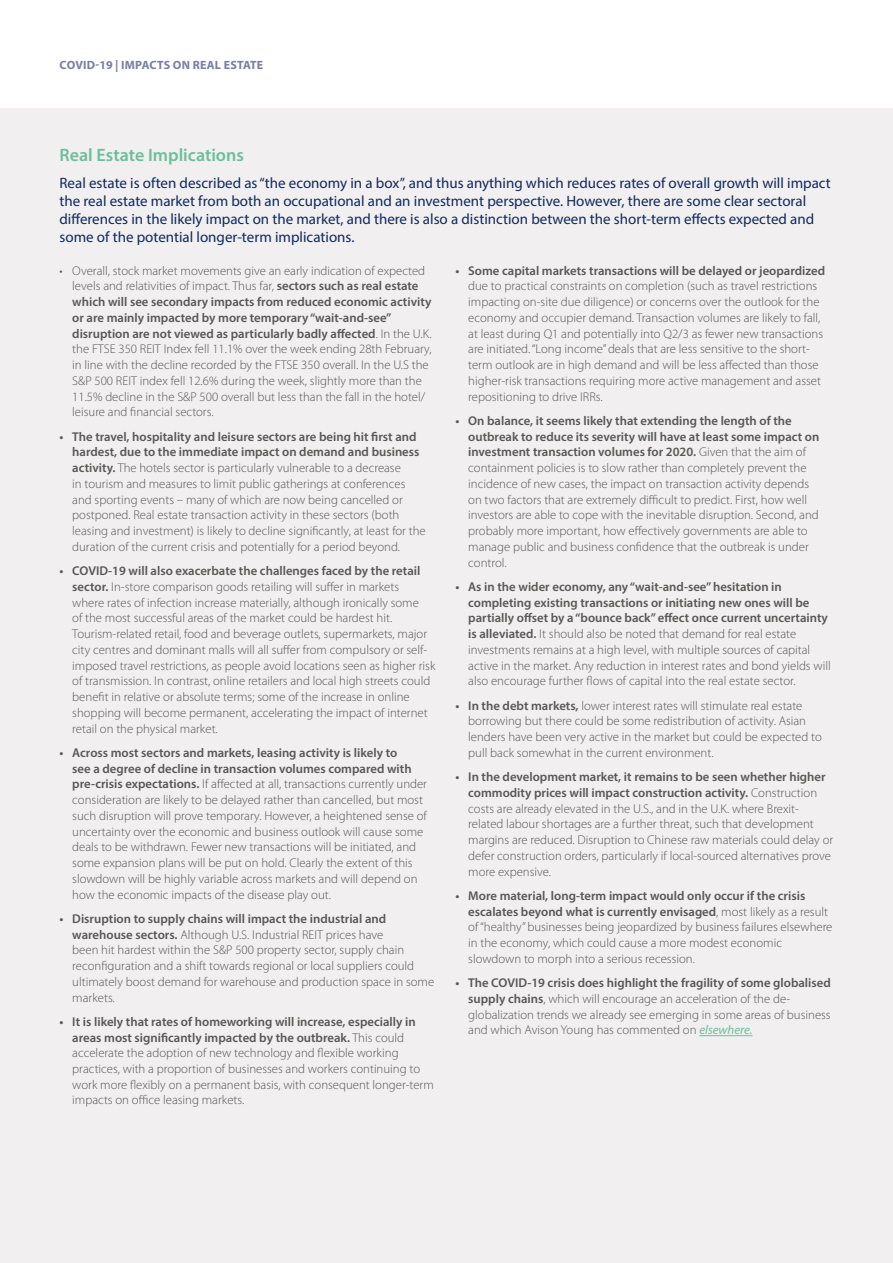
<style>
.page{position:relative;width:893px;height:1263px;background:#fff}
.page>*{position:absolute;margin:0;border:0;box-sizing:border-box;transform-origin:0 0}
.t1{font:600 18px "Myriad Pro";color:#6cbe9d}
.t2{font:15px/18px "Myriad Pro";color:#112a5d}
.t3{font:300 12.75px/15.8px "Myriad Pro";color:#575756}
.t4{font:600 12.75px "Myriad Pro";color:#575756}
.t5{font:700 12px "Myriad Pro";letter-spacing:.02em;color:#797ea5}
.s1{font-weight:600}
.s2{font-weight:400;font-style:italic;color:#6cbe9d}
</style>
<div class="page">
<div style="left:0;top:108px;width:893px;height:1155px;background:#f1efef"></div>
<hr style="left:699px;top:1035px;width:53px;height:1px;background:#6cbe9d">
<p class="t5" style="left:60px;top:57px;width:205px">COVID-19 | IMPACTS ON REAL ESTATE</p>
<h1 class="t1" style="left:60px;top:144px;width:186px">Real Estate Implications</h1>
<p class="t2" style="left:60px;top:173px;width:773px">Real estate is often described as “the economy in a box”, and thus anything which reduces rates of overall growth will impact the real estate market from both an occupational and an investment perspective. However, there are some clear sectoral differences in the likely impact on the market, and there is also a distinction between the short-term effects expected and some of the potential longer-term implications.</p>
<p class="t3" style="left:72px;top:263px;width:361px;text-indent:-13px">• Overall, stock market movements give an early indication of expected levels and relativities of impact. Thus far, <span class="s1">sectors such as real estate which will see secondary impacts from reduced economic activity or are mainly impacted by more temporary “wait-and-see” disruption are not viewed as particularly badly affected</span>. In the U.K. the FTSE 350 REIT Index fell 11.1% over the week ending 28th February, in line with the decline recorded by the FTSE 350 overall. In the U.S the S&amp;P 500 REIT index fell 12.6% during the week, slightly more than the 11.5% decline in the S&amp;P 500 overall but less than the fall in the hotel/ leisure and financial sectors.</p>
<p class="t3" style="left:72px;top:429px;width:355px;text-indent:-13px"><span class="s1">• The travel, hospitality and leisure sectors are being hit first and hardest, due to the immediate impact on demand and business activity.</span> The hotels sector is particularly vulnerable to a decrease<br>in tourism and measures to limit public gatherings at conferences and sporting events – many of which are now being cancelled or postponed. Real estate transaction activity in these sectors (both leasing and investment) is likely to decline significantly, at least for the duration of the current crisis and potentially for a period beyond.</p>
<p class="t3" style="left:72px;top:563px;width:365px;text-indent:-13px"><span class="s1">• COVID-19 will also exacerbate the challenges faced by the retail sector.</span> In-store comparison goods retailing will suffer in markets<br>where rates of infection increase materially, although ironically some<br>of the most successful areas of the market could be hardest hit.<br>Tourism-related retail, food and beverage outlets, supermarkets, major city centres and dominant malls will all suffer from compulsory or self&shy;imposed travel restrictions, as people avoid locations seen as higher risk of transmission. In contrast, online retailers and local high streets could benefit in relative or absolute terms; some of the increase in online shopping will become permanent, accelerating the impact of internet retail on the physical market.</p>
<p class="t3" style="left:72px;top:745px;width:356px;text-indent:-13px"><span class="s1">• Across most sectors and markets, leasing activity is likely to<br>see a degree of decline in transaction volumes compared with pre-crisis expectations.</span> If affected at all, transactions currently under consideration are likely to be delayed rather than cancelled, but most such disruption will prove temporary. However, a heightened sense of uncertainty over the economic and business outlook will cause some deals to be withdrawn. Fewer new transactions will be initiated, and some expansion plans will be put on hold. Clearly the extent of this slowdown will be highly variable across markets and will depend on how the economic impacts of the disease play out.</p>
<p class="t3" style="left:72px;top:911px;width:363px;text-indent:-13px"><span class="s1">• Disruption to supply chains will impact the industrial and warehouse sectors.</span> Although U.S. Industrial REIT prices have<br>been hit hardest within the S&amp;P 500 property sector, supply chain reconfiguration and a shift towards regional or local suppliers could ultimately boost demand for warehouse and production space in some markets.</p>
<p class="t3" style="left:72px;top:1014px;width:363px;text-indent:-13px"><span class="s1">• It is likely that rates of homeworking will increase, especially in areas most significantly impacted by the outbreak.</span> This could accelerate the adoption of new technology and flexible working practices, with a proportion of businesses and workers continuing to work more flexibly on a permanent basis, with consequent longer-term impacts on office leasing markets.</p>
<p class="t4" style="left:455px;top:262px;width:371px">• Some capital markets transactions will be delayed or jeopardized</p>
<p class="t3" style="left:468px;top:278px;width:356px">due to practical constraints on completion (such as travel restrictions impacting on-site due diligence) or concerns over the outlook for the economy and occupier demand. Transaction volumes are likely to fall, at least during Q1 and potentially into Q2/3 as fewer new transactions are initiated. “Long income” deals that are less sensitive to the short&shy;term outlook are in high demand and will be less affected than those higher-risk transactions requiring more active management and asset repositioning to drive IRRs.</p>
<p class="t3" style="left:468px;top:413px;width:353px;text-indent:-13px"><span class="s1">• On balance, it seems likely that extending the length of the outbreak to reduce its severity will have at least some impact on investment transaction volumes for 2020.</span> Given that the aim of containment policies is to slow rather than completely prevent the incidence of new cases, the impact on transaction activity depends on two factors that are extremely difficult to predict. First, how well investors are able to cope with the inevitable disruption. Second, and probably more important, how effectively governments are able to manage public and business confidence that the outbreak is under control.</p>
<p class="t3" style="left:468px;top:579px;width:364px;text-indent:-13px"><span class="s1">• As in the wider economy, any “wait-and-see” hesitation in completing existing transactions or initiating new ones will be partially offset by a “bounce back” effect once current uncertainty is alleviated.</span> It should also be noted that demand for real estate investments remains at a high level, with multiple sources of capital active in the market. Any reduction in interest rates and bond yields will also encourage further flows of capital into the real estate sector.</p>
<p class="t3" style="left:468px;top:698px;width:355px;text-indent:-13px"><span class="s1">• In the debt markets,</span> lower interest rates will stimulate real estate borrowing but there could be some redistribution of activity. Asian lenders have been very active in the market but could be expected to pull back somewhat in the current environment.</p>
<p class="t3" style="left:468px;top:769px;width:366px;text-indent:-13px"><span class="s1">• In the development market, it remains to be seen whether higher commodity prices will impact construction activity.</span> Construction costs are already elevated in the U.S., and in the U.K. where Brexit&shy;related labour shortages are a further threat, such that development margins are reduced. Disruption to Chinese raw materials could delay or defer construction orders, particularly if local-sourced alternatives prove more expensive.</p>
<p class="t3" style="left:468px;top:888px;width:366px;text-indent:-13px"><span class="s1">• More material, long-term impact would only occur if the crisis escalates beyond what is currently envisaged</span>, most likely as a result of “healthy” businesses being jeopardized by business failures elsewhere in the economy, which could cause a more modest economic slowdown to morph into a serious recession.</p>
<p class="t3" style="left:468px;top:975px;width:364px;text-indent:-13px"><span class="s1">• The COVID-19 crisis does highlight the fragility of some globalised supply chains</span>, which will encourage an acceleration of the de&shy;globalization trends we already see emerging in some areas of business and which Avison Young has commented on <span class="s2">elsewhere.</span></p>
</div>
